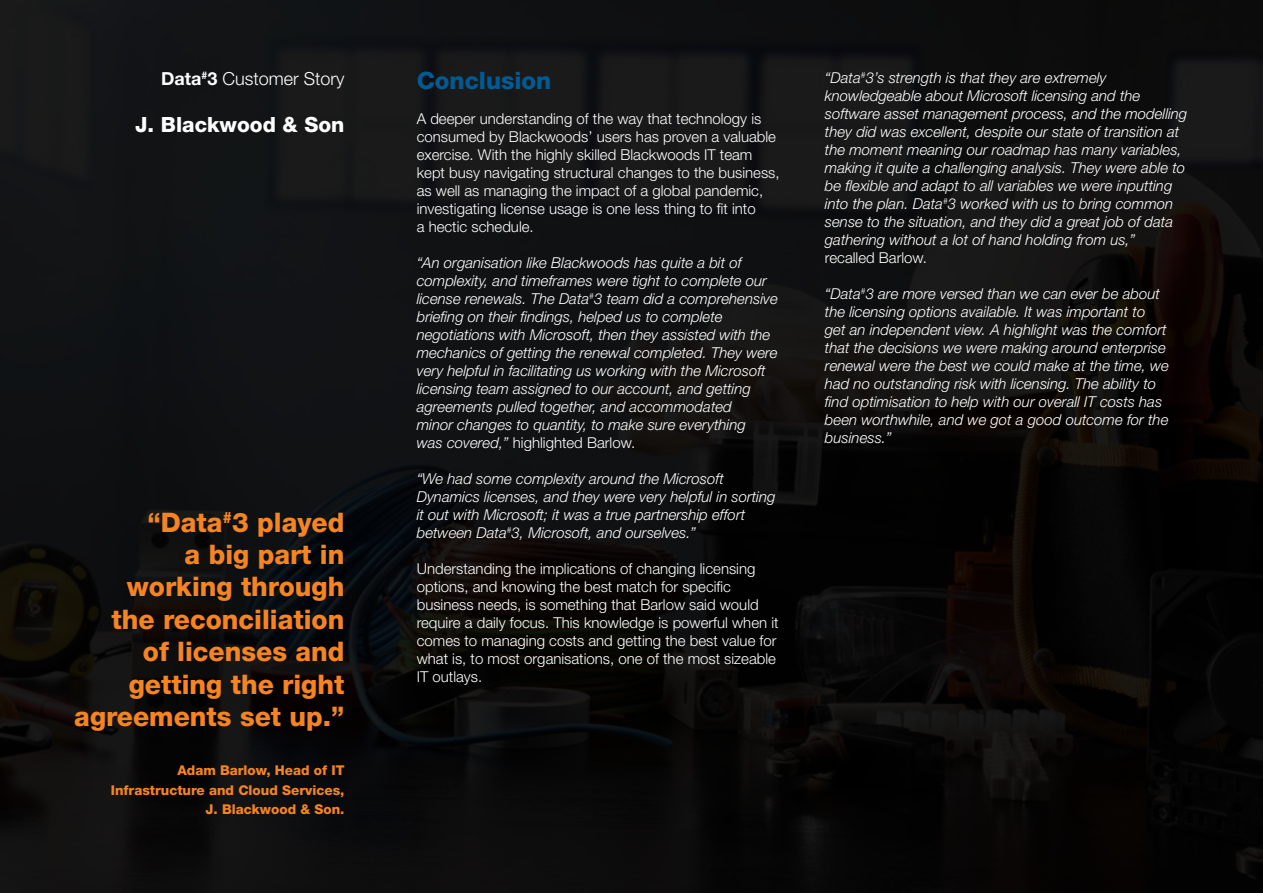
<style>
.page{position:relative;width:1263px;height:893px;background:#fff}
.page>*{position:absolute;margin:0;border:0;box-sizing:border-box;transform-origin:0 0}
.t1{font:800 27px/32.4px "Helvetica Neue LT Std";color:#f68421;text-align:right}
.t2{font:800 24px "Helvetica Neue LT Std";color:#005b94}
.t3{font:800 21px "Helvetica Neue LT Std";color:#fff}
.t4{font:300 18px "Helvetica Neue LT Std";color:#fff}
.Body{font:italic 300 15px/18px "Helvetica Neue LT Std";color:#fff}
.Body-2{font:300 15px/18px "Helvetica Neue LT Std";color:#fff}
.t5{font:800 13.5px "Helvetica Neue LT Std";color:#f68421}
.s1{font-weight:700}
.s2{font-style:italic}
.s3{font-style:normal}
</style>
<div class="page">
<div style="left:0;top:0;width:1263px;height:893px;background:linear-gradient(to bottom,#151516,#070606)"></div>
<p class="t4" style="left:161px;top:68px;width:185px"><span class="s1">Data</span><sup>#</sup><span class="s1">3</span> Customer Story</p>
<p class="t3" style="left:135px;top:112px;width:211px">J. Blackwood &amp; Son</p>
<p class="t1" style="left:74px;top:506px;width:272px">“Data<sup>#</sup>3 played<br>a big part in working through<br>the reconciliation<br>of licenses and getting the right agreements set up.”</p>
<p class="t5" style="left:177px;top:762px;width:169px">Adam Barlow, Head of IT</p>
<p class="t5" style="left:111px;top:782px;width:235px">Infrastructure and Cloud Services,</p>
<p class="t5" style="left:206px;top:801px;width:140px">J. Blackwood &amp; Son.</p>
<h2 class="t2" style="left:417px;top:67px;width:136px">Conclusion</h2>
<p class="Body-2" style="left:417px;top:110px;width:364px">A deeper understanding of the way that technology is consumed by Blackwoods’ users has proven a valuable exercise. With the highly skilled Blackwoods IT team kept busy navigating structural changes to the business, as well as managing the impact of a global pandemic, investigating license usage is one less thing to fit into<br>a hectic schedule.</p>
<p class="Body" style="left:417px;top:254px;width:363px">“An organisation like Blackwoods has quite a bit of complexity, and timeframes were tight to complete our license renewals. The Data<sup>#</sup>3 team did a comprehensive briefing on their findings, helped us to complete negotiations with Microsoft, then they assisted with the mechanics of getting the renewal completed. They were very helpful in facilitating us working with the Microsoft licensing team assigned to our account, and getting agreements pulled together, and accommodated</p>
<p class="Body" style="left:417px;top:416px;width:330px">minor changes to quantity, to make sure everything</p>
<p class="Body-2" style="left:417px;top:434px;width:220px"><span class="s2">was covered,”</span> highlighted Barlow.</p>
<p class="Body" style="left:417px;top:470px;width:360px">“We had some complexity around the Microsoft Dynamics licenses, and they were very helpful in sorting it out with Microsoft; it was a true partnership effort between Data<sup>#</sup>3, Microsoft, and ourselves.”</p>
<p class="Body-2" style="left:417px;top:560px;width:363px">Understanding the implications of changing licensing options, and knowing the best match for specific business needs, is something that Barlow said would require a daily focus. This knowledge is powerful when it comes to managing costs and getting the best value for what is, to most organisations, one of the most sizeable IT outlays.</p>
<p class="Body" style="left:825px;top:68px;width:364px">“Data<sup>#</sup>3’s strength is that they are extremely knowledgeable about Microsoft licensing and the software asset management process, and the modelling they did was excellent, despite our state of transition at the moment meaning our roadmap has many variables, making it quite a challenging analysis. They were able to be flexible and adapt to all variables we were inputting into the plan. Data<sup>#</sup>3 worked with us to bring common sense to the situation, and they did a great job of data gathering without a lot of hand holding from us,” <span class="s3">recalled Barlow.</span></p>
<p class="Body" style="left:825px;top:284px;width:346px">“Data<sup>#</sup>3 are more versed than we can ever be about the licensing options available. It was important to get an independent view. A highlight was the comfort that the decisions we were making around enterprise renewal were the best we could make at the time, we had no outstanding risk with licensing. The ability to find optimisation to help with our overall IT costs has been worthwhile, and we got a good outcome for the business.”</p>
</div>
